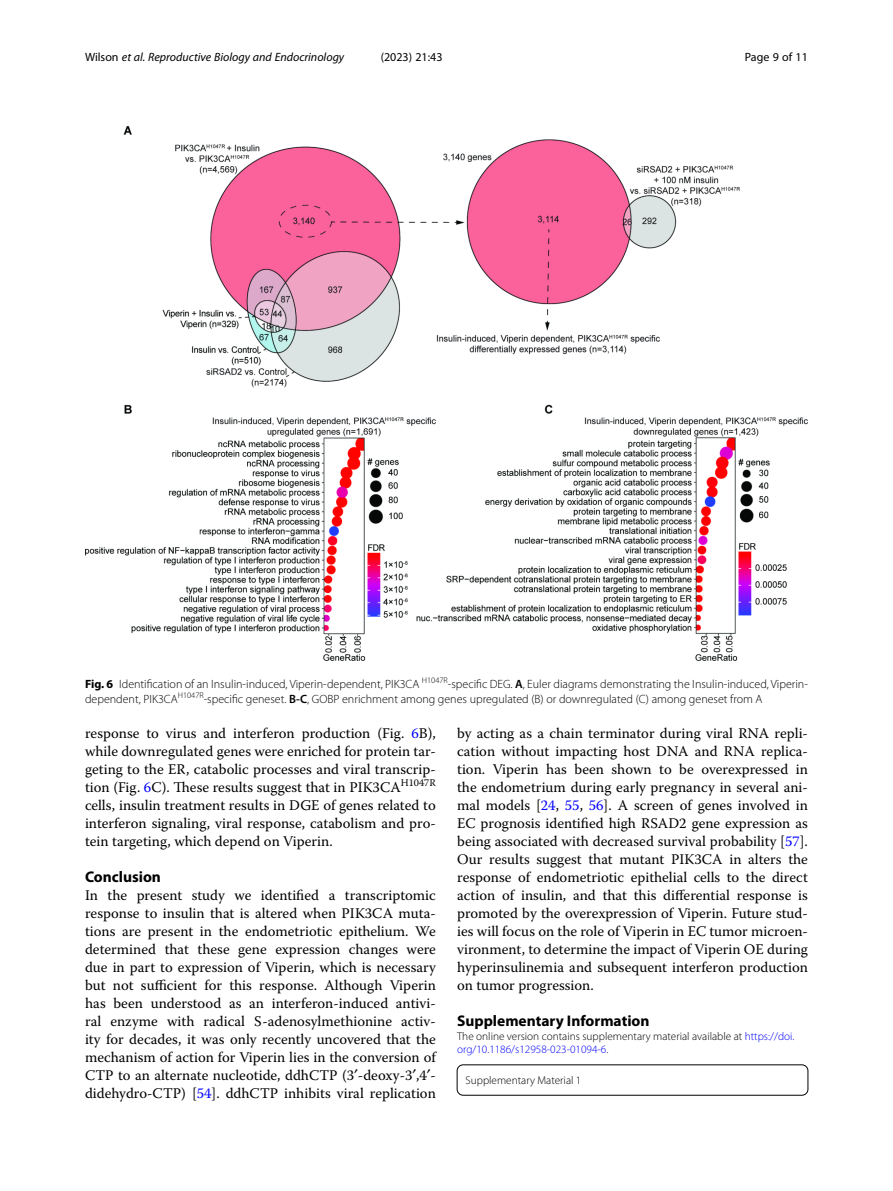
<style>
.page{position:relative;width:893px;height:1191px;background:#fff}
.page>*{position:absolute;margin:0;border:0;box-sizing:border-box;transform-origin:0 0}
.Head_1{font:700 15.45px "Myriad Pro";color:#000}
.Body_Text{font:14.7px/18px "Warnock Pro";color:#000;text-align:justify}
.Figure_Caption{font:300 12px/15px "Myriad Pro";color:#000}
.t1{font:italic 12px "Myriad Pro";color:#000}
.t2{font:12px "Myriad Pro";color:#000}
.Article_Note_ESM{font:300 11.25px/13.5px "Myriad Pro";color:#000}
.Additional_File_Info{font:300 11.25px "Myriad Pro";color:#000}
.s1{font-style:normal}
.s2{font-weight:700}
.s3{font-weight:600}
.s4{color:#00f}
</style>
<div class="page">
<div style="left:457px;top:1064px;width:351px;height:31px;border:1px solid #000;border-radius:6px"></div>
<img style="left:85px;top:126px;width:723px;height:535px">
<p class="t1" style="left:85px;top:50px;width:261px"><span class="s1">Wilson</span> et al. Reproductive Biology and Endocrinology</p>
<p class="t2" style="left:381px;top:50px;width:63px">(2023) 21:43</p>
<p class="t2" style="left:745px;top:50px;width:65px">Page 9 of 11</p>
<p class="Figure_Caption" style="left:85px;top:676px;width:724px"><span class="s2">Fig. 6</span> Identification of an Insulin-induced, Viperin-dependent, PIK3CA <sup>H1047R</sup>-specific DEG. <span class="s3">A</span>, Euler diagrams demonstrating the Insulin-induced, Viperin&shy;dependent, PIK3CA<sup>H1047R</sup>-specific geneset. <span class="s3">B-C</span>, GOBP enrichment among genes upregulated (B) or downregulated (C) among geneset from A</p>
<p class="Body_Text" style="left:85px;top:724px;width:352px">response to virus and interferon production (Fig. <span class="s4">6</span>B), while downregulated genes were enriched for protein tar&shy;geting to the ER, catabolic processes and viral transcrip&shy;tion (Fig. <span class="s4">6</span>C). These results suggest that in PIK3CA<sup>H1047R </sup>cells, insulin treatment results in DGE of genes related to interferon signaling, viral response, catabolism and pro&shy;tein targeting, which depend on Viperin.</p>
<p class="Head_1" style="left:85px;top:867px;width:77px">Conclusion</p>
<p class="Body_Text" style="left:85px;top:886px;width:352px">In the present study we identified a transcriptomic response to insulin that is altered when PIK3CA muta&shy;tions are present in the endometriotic epithelium. We determined that these gene expression changes were due in part to expression of Viperin, which is necessary but not sufficient for this response. Although Viperin has been understood as an interferon-induced antivi&shy;ral enzyme with radical S-adenosylmethionine activ&shy;ity for decades, it was only recently uncovered that the mechanism of action for Viperin lies in the conversion of CTP to an alternate nucleotide, ddhCTP (3 -deoxy-3 ,4 - didehydro-CTP) [<span class="s4">54</span>]. ddhCTP inhibits viral replication</p>
<p class="Body_Text" style="left:457px;top:724px;width:352px">by acting as a chain terminator during viral RNA repli&shy;cation without impacting host DNA and RNA replica&shy;tion. Viperin has been shown to be overexpressed in the endometrium during early pregnancy in several ani&shy;mal models [<span class="s4">24</span>, <span class="s4">55</span>, <span class="s4">56</span>]. A screen of genes involved in EC prognosis identified high RSAD2 gene expression as being associated with decreased survival probability [<span class="s4">57</span>].<br>Our results suggest that mutant PIK3CA in alters the response of endometriotic epithelial cells to the direct action of insulin, and that this differential response is promoted by the overexpression of Viperin. Future stud&shy;ies will focus on the role of Viperin in EC tumor microen&shy;vironment, to determine the impact of Viperin OE during hyperinsulinemia and subsequent interferon production on tumor progression.</p>
<p class="Head_1" style="left:457px;top:1011px;width:194px">Supplementary Information</p>
<p class="Article_Note_ESM" style="left:457px;top:1029px;width:339px">The online version contains supplementary material available at <span class="s4">https://doi. org/10.1186/s12958-023-01094-6</span>.</p>
<p class="Additional_File_Info" style="left:466px;top:1074px;width:117px">Supplementary Material 1</p>
</div>
